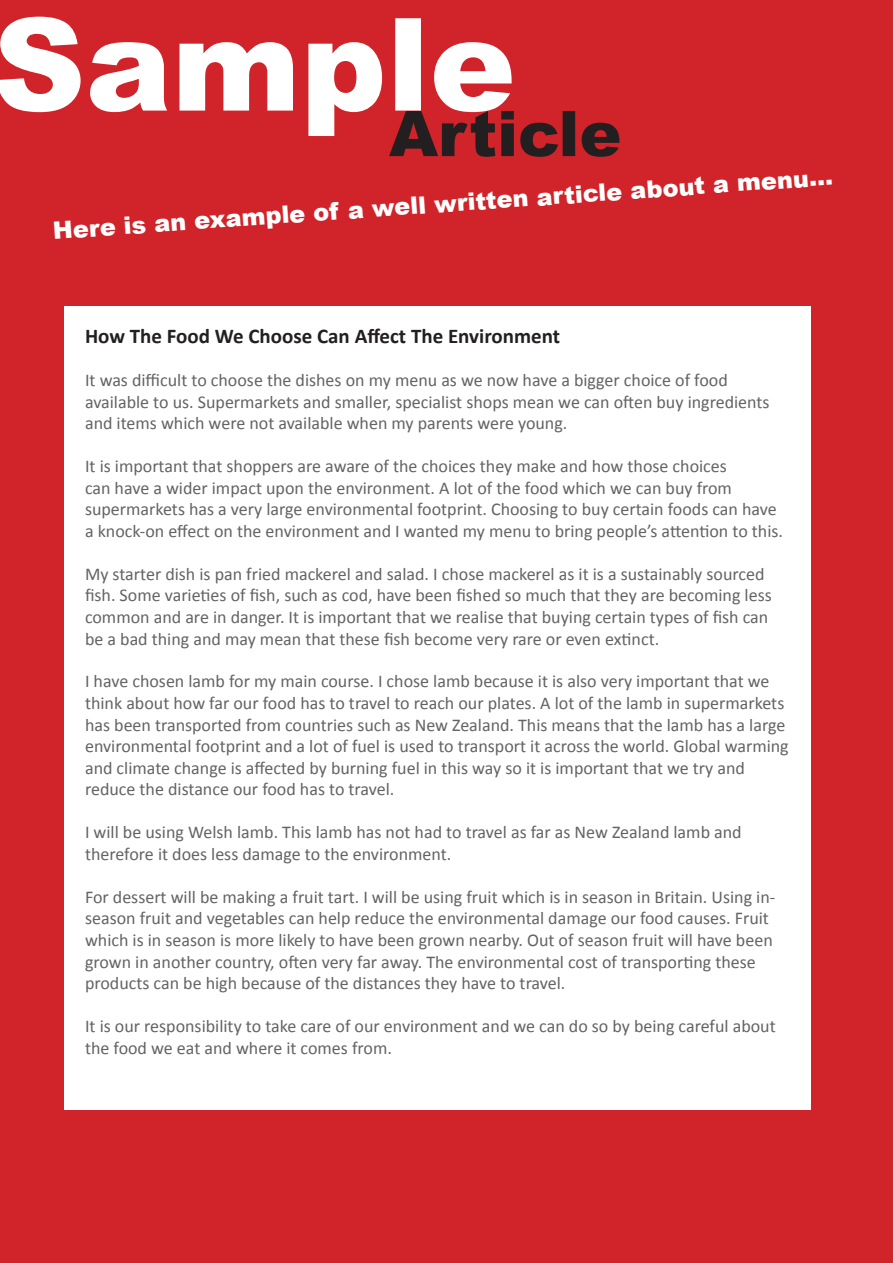
<style>
.page{position:relative;width:893px;height:1263px;background:#d1232a}
.page>*{position:absolute;margin:0;border:0;box-sizing:border-box;transform-origin:0 0}
.t1{font:900 24px "Arial";color:#fff}
.t2{font:700 21px "Calibri";color:#231f20}
.t3{font:18px/21.6px "Calibri";color:#636366}
</style>
<div class="page">
<svg style="left:389px;top:111px;width:230px;height:46px"></svg>
<svg style="left:0;top:17px;width:512px;height:119px"></svg>
<div style="left:64px;top:306px;width:746px;height:804px;background:#fff"></div>
<p class="t1" style="left:52px;top:213px;width:783px;rotate:-4deg">Here is an example of a well written article about a menu…</p>
<p class="t2" style="left:85px;top:323px;width:477px">How The Food We Choose Can Affect The Environment</p>
<p class="t3" style="left:85px;top:368px;width:686px">It was difficult to choose the dishes on my menu as we now have a bigger choice of food available to us. Supermarkets and smaller, specialist shops mean we can often buy ingredients and items which were not available when my parents were young.</p>
<p class="t3" style="left:85px;top:454px;width:700px">It is important that shoppers are aware of the choices they make and how those choices<br>can have a wider impact upon the environment. A lot of the food which we can buy from supermarkets has a very large environmental footprint. Choosing to buy certain foods can have a knock-on effect on the environment and I wanted my menu to bring people’s attention to this.</p>
<p class="t3" style="left:85px;top:562px;width:688px">My starter dish is pan fried mackerel and salad. I chose mackerel as it is a sustainably sourced fish. Some varieties of fish, such as cod, have been fished so much that they are becoming less common and are in danger. It is important that we realise that buying certain types of fish can be a bad thing and may mean that these fish become very rare or even extinct.</p>
<p class="t3" style="left:85px;top:670px;width:705px">I have chosen lamb for my main course. I chose lamb because it is also very important that we think about how far our food has to travel to reach our plates. A lot of the lamb in supermarkets has been transported from countries such as New Zealand. This means that the lamb has a large environmental footprint and a lot of fuel is used to transport it across the world. Global warming and climate change is affected by burning fuel in this way so it is important that we try and reduce the distance our food has to travel.</p>
<p class="t3" style="left:85px;top:821px;width:658px">I will be using Welsh lamb. This lamb has not had to travel as far as New Zealand lamb and therefore it does less damage to the environment.</p>
<p class="t3" style="left:85px;top:885px;width:692px">For dessert will be making a fruit tart. I will be using fruit which is in season in Britain. Using in&shy;season fruit and vegetables can help reduce the environmental damage our food causes. Fruit which is in season is more likely to have been grown nearby. Out of season fruit will have been grown in another country, often very far away. The environmental cost of transporting these products can be high because of the distances they have to travel.</p>
<p class="t3" style="left:85px;top:1014px;width:692px">It is our responsibility to take care of our environment and we can do so by being careful about the food we eat and where it comes from.</p>
</div>
